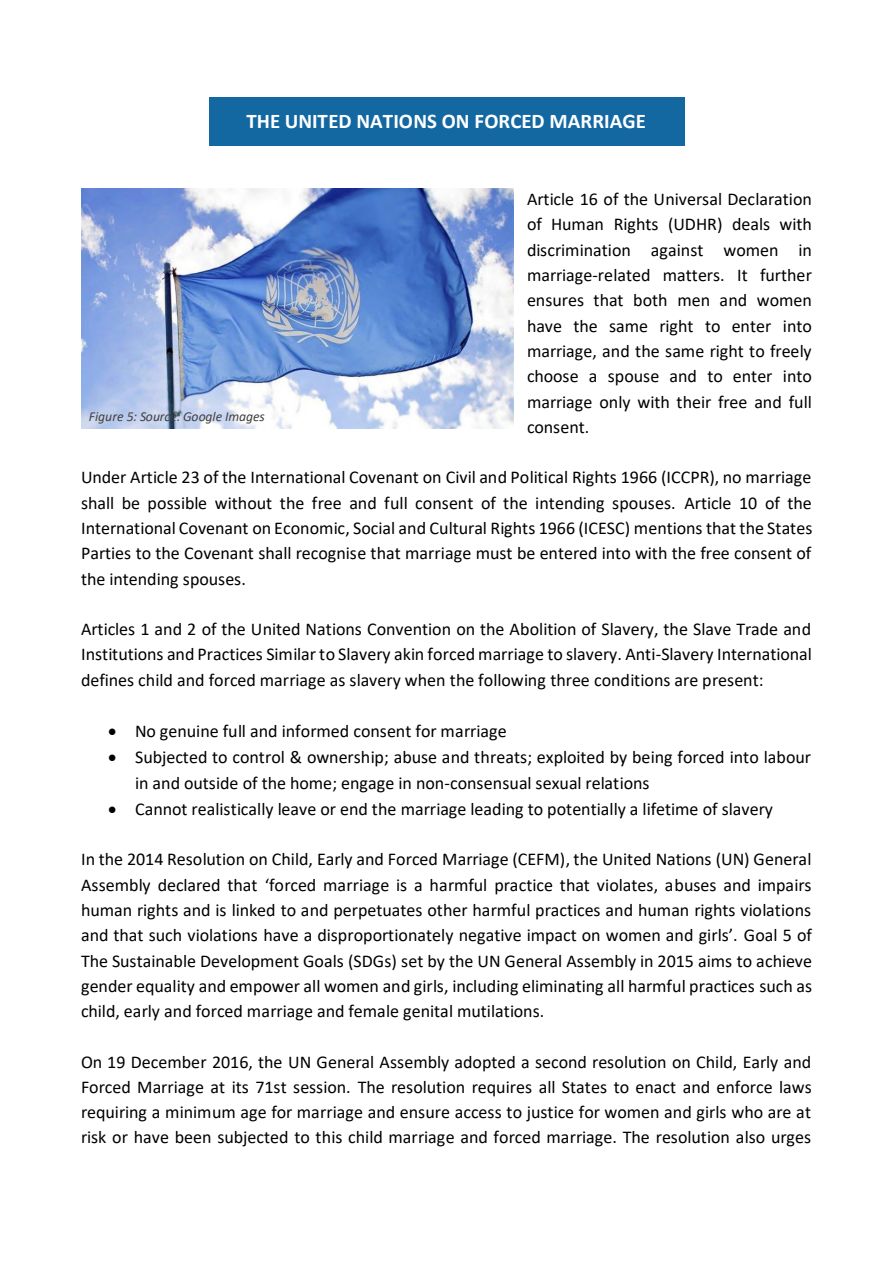
<style>
.page{position:relative;width:893px;height:1263px;background:#fff}
.page>*{position:absolute;margin:0;border:0;box-sizing:border-box;transform-origin:0 0}
.t1{font:700 20.85px "Calibri";color:#fff}
.t2{font:18px/25.3px "Calibri";color:#000;text-align:justify}
.t3{font:italic 13.65px "Calibri";color:#404040}
</style>
<div class="page">
<div style="left:209px;top:97px;width:475px;height:48px;background:#1368a1"></div>
<img style="left:81px;top:189px;width:432px;height:240px">
<p class="t1" style="left:246px;top:112px;width:401px">THE UNITED NATIONS ON FORCED MARRIAGE</p>
<p class="t2" style="left:527px;top:188px;width:287px">Article 16 of the Universal Declaration of Human Rights (UDHR) deals with discrimination against women in marriage-related matters. It further ensures that both men and women have the same right to enter into marriage, and the same right to freely choose a spouse and to enter into marriage only with their free and full consent.</p>
<p class="t2" style="left:81px;top:466px;width:733px">Under Article 23 of the International Covenant on Civil and Political Rights 1966 (ICCPR), no marriage shall be possible without the free and full consent of the intending spouses. Article 10 of the International Covenant on Economic, Social and Cultural Rights 1966 (ICESC) mentions that the States Parties to the Covenant shall recognise that marriage must be entered into with the free consent of the intending spouses.</p>
<p class="t2" style="left:81px;top:618px;width:732px">Articles 1 and 2 of the United Nations Convention on the Abolition of Slavery, the Slave Trade and Institutions and Practices Similar to Slavery akin forced marriage to slavery. Anti-Slavery International defines child and forced marriage as slavery when the following three conditions are present:</p>
<p class="t2" style="left:108px;top:720px;width:400px">• No genuine full and informed consent for marriage</p>
<p class="t2" style="left:135px;top:746px;width:677px;text-indent:-27px">• Subjected to control &amp; ownership; abuse and threats; exploited by being forced into labour in and outside of the home; engage in non-consensual sexual relations</p>
<p class="t2" style="left:108px;top:798px;width:666px">• Cannot realistically leave or end the marriage leading to potentially a lifetime of slavery</p>
<p class="t2" style="left:81px;top:848px;width:733px">In the 2014 Resolution on Child, Early and Forced Marriage (CEFM), the United Nations (UN) General Assembly declared that ‘forced marriage is a harmful practice that violates, abuses and impairs human rights and is linked to and perpetuates other harmful practices and human rights violations and that such violations have a disproportionately negative impact on women and girls’. Goal 5 of The Sustainable Development Goals (SDGs) set by the UN General Assembly in 2015 aims to achieve gender equality and empower all women and girls, including eliminating all harmful practices such as child, early and forced marriage and female genital mutilations.</p>
<p class="t2" style="left:81px;top:1051px;width:732px">On 19 December 2016, the UN General Assembly adopted a second resolution on Child, Early and Forced Marriage at its 71st session. The resolution requires all States to enact and enforce laws requiring a minimum age for marriage and ensure access to justice for women and girls who are at risk or have been subjected to this child marriage and forced marriage. The resolution also urges</p>
<p class="t3" style="left:89px;top:411px;width:177px">Figure 5: Source: Google Images</p>
</div>
